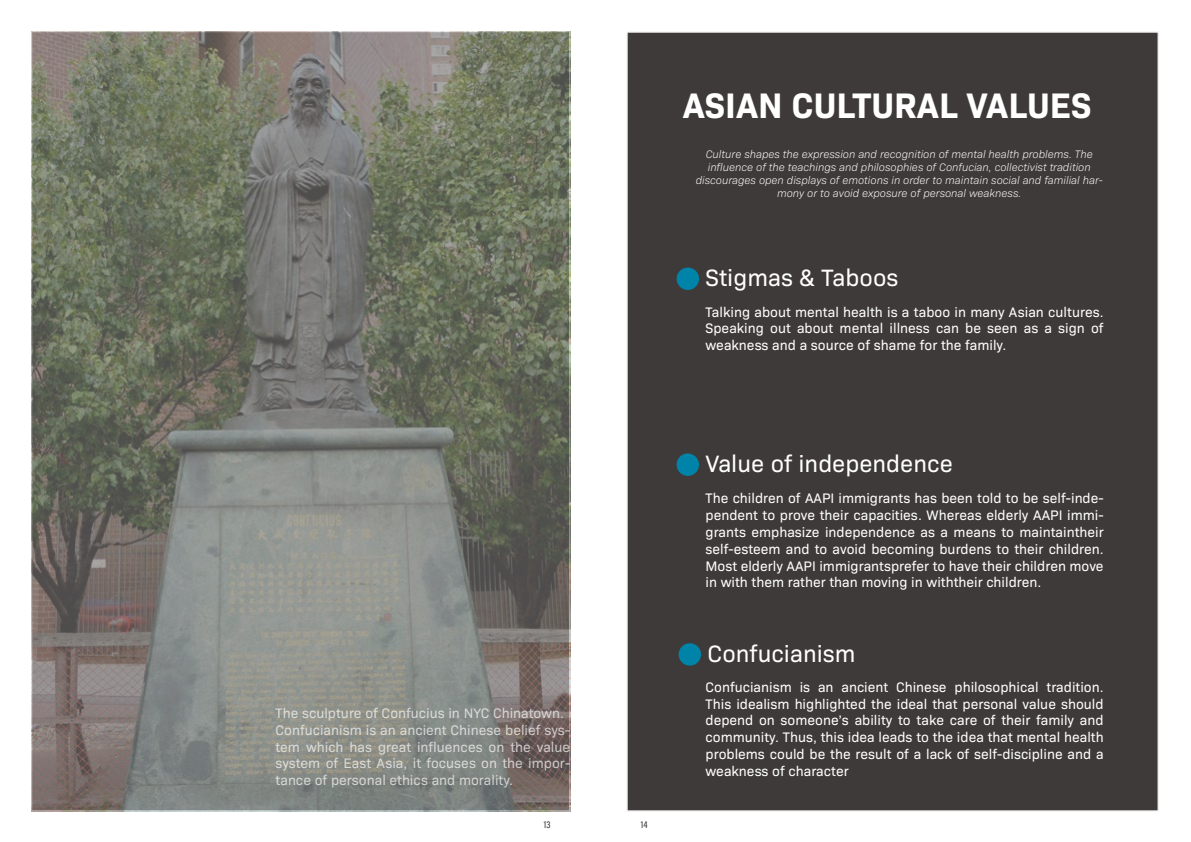
<style>
.page{position:relative;width:1191px;height:842px;background:#fff}
.page>*{position:absolute;margin:0;border:0;box-sizing:border-box;transform-origin:0 0}
.t1{font:700 36px "Bio Sans";color:#fff}
.t2{font:24px "Bio Sans";color:#fff}
.t3{font:14px/16.8px "Bio Sans";color:#fff;text-align:justify}
.t4{font:italic 300 11px/13.2px "Bio Sans";color:#fff;text-align:center}
.t5{font:500 10px "Acumin Pro Cond";color:#3e3a39}
</style>
<div class="page">
<div style="left:626px;top:32px;width:532px;height:779px;background:#3e3a39;border:1px solid #e4e4e4"></div>
<div style="left:676px;top:267px;width:23px;height:23px;background:#0083a8;border-radius:50%"></div>
<div style="left:676px;top:453px;width:23px;height:23px;background:#0083a8;border-radius:50%"></div>
<div style="left:678px;top:643px;width:23px;height:23px;background:#0083a8;border-radius:50%"></div>
<svg style="left:31px;top:31px;width:539px;height:780px;background:#787a70"></svg>
<h1 class="t1" style="left:683px;top:78px;width:410px">ASIAN CULTURAL VALUES</h1>
<p class="t4" style="left:695px;top:146px;width:409px">Culture shapes the expression and recognition of mental health problems. The influence of the teachings and philosophies of Confucian, collectivist tradition discourages open displays of emotions in order to maintain social and familial har&shy;mony or to avoid exposure of personal weakness.</p>
<h2 class="t2" style="left:705px;top:260px;width:194px">Stigmas &amp; Taboos</h2>
<p class="t3" style="left:705px;top:302px;width:399px">Talking about mental health is a taboo in many Asian cultures.<br>Speaking out about mental illness can be seen as a sign of weakness and a source of shame for the family.</p>
<p class="t3" style="left:275px;top:704px;width:296px;text-align:left">The sculpture of Confucius in NYC Chinatown.<br>Confucianism is an ancient Chinese belief sys&shy;tem which has great influences on the value system of East Asia, it focuses on the impor&shy;tance of personal ethics and morality.</p>
<p class="t5" style="left:544px;top:818px;width:8px">13</p>
<p class="t5" style="left:641px;top:818px;width:8px">14</p>
<h2 class="t2" style="left:705px;top:446px;width:249px">Value of independence</h2>
<p class="t3" style="left:705px;top:489px;width:400px">The children of AAPI immigrants has been told to be self-inde&shy;pendent to prove their capacities. Whereas elderly AAPI immi&shy;grants emphasize independence as a means to maintaintheir self-esteem and to avoid becoming burdens to their children.<br>Most elderly AAPI immigrantsprefer to have their children move in with them rather than moving in withtheir children.</p>
<h2 class="t2" style="left:707px;top:636px;width:149px">Confucianism</h2>
<p class="t3" style="left:705px;top:677px;width:400px">Confucianism is an ancient Chinese philosophical tradition.<br>This idealism highlighted the ideal that personal value should depend on someone’s ability to take care of their family and community. Thus, this idea leads to the idea that mental health problems could be the result of a lack of self-discipline and a weakness of character</p>
</div>
